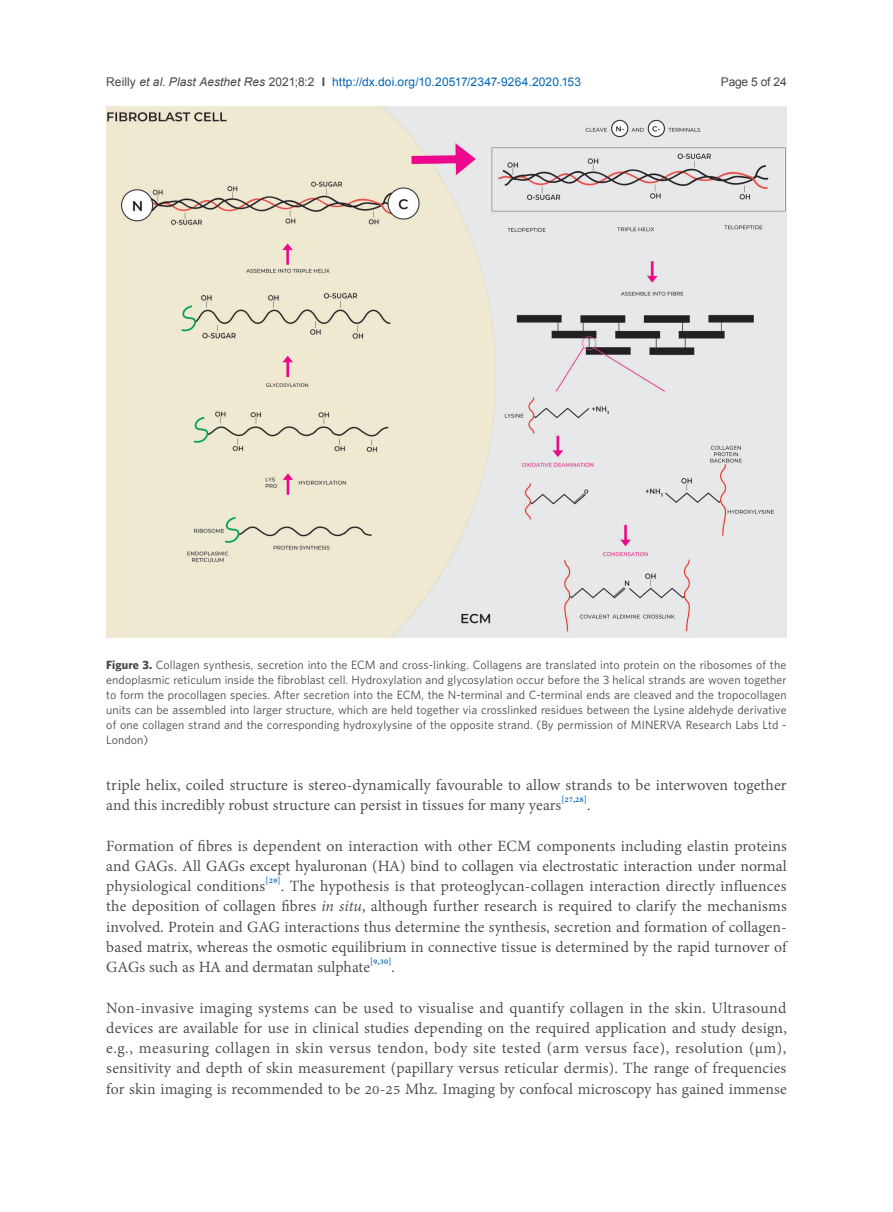
<style>
.page{position:relative;width:893px;height:1212px;background:#fff}
.page>*{position:absolute;margin:0;border:0;box-sizing:border-box;transform-origin:0 0}
.正文{font:19.2px/20.2px "Adobe Thai";letter-spacing:.005em;color:#484648;text-align:justify}
.正文-2{font:12px/15px "Whitney";letter-spacing:.01em;color:#484648;text-align:justify}
.t1{font:12px "Arial";letter-spacing:.01em;color:#0166b3}
.t2{font:12px "Arial";letter-spacing:-.025em;color:#484648}
.s1{color:#484648}
.s2{font-style:italic;color:#484648}
.s3{font-weight:700;color:#484648}
.s4{font-weight:700}
.s5{font-style:italic}
</style>
<div class="page">
<img style="left:106px;top:106px;width:681px;height:532px">
<p class="t1" style="left:106px;top:73px;width:476px"><span class="s1">Reilly</span> <span class="s2">et al</span><span class="s1">.</span> <span class="s2">Plast Aesthet Res</span> <span class="s1">2021;8:2</span> <span class="s3">I</span> http://dx.doi.org/10.20517/2347-9264.2020.153</p>
<p class="t2" style="left:721px;top:73px;width:67px">Page 5 of 24</p>
<p class="正文-2" style="left:106px;top:657px;width:682px"><span class="s4">Figure 3.</span> Collagen synthesis, secretion into the ECM and cross-linking. Collagens are translated into protein on the ribosomes of the endoplasmic reticulum inside the fibroblast cell. Hydroxylation and glycosylation occur before the 3 helical strands are woven together to form the procollagen species. After secretion into the ECM, the N-terminal and C-terminal ends are cleaved and the tropocollagen units can be assembled into larger structure, which are held together via crosslinked residues between the Lysine aldehyde derivative of one collagen strand and the corresponding hydroxylysine of the opposite strand. (By permission of MINERVA Research Labs Ltd - London)</p>
<p class="正文" style="left:106px;top:773px;width:682px">triple helix, coiled structure is stereo-dynamically favourable to allow strands to be interwoven together and this incredibly robust structure can persist in tissues for many years<sup>[27,28]</sup>.</p>
<p class="正文" style="left:106px;top:834px;width:682px">Formation of fibres is dependent on interaction with other ECM components including elastin proteins and GAGs. All GAGs except hyaluronan (HA) bind to collagen via electrostatic interaction under normal physiological conditions<sup>[29]</sup>. The hypothesis is that proteoglycan-collagen interaction directly influences the deposition of collagen fibres <span class="s5">in situ</span>, although further research is required to clarify the mechanisms involved. Protein and GAG interactions thus determine the synthesis, secretion and formation of collagen&shy;based matrix, whereas the osmotic equilibrium in connective tissue is determined by the rapid turnover of GAGs such as HA and dermatan sulphate<sup>[9,30]</sup>.</p>
<p class="正文" style="left:106px;top:996px;width:682px">Non-invasive imaging systems can be used to visualise and quantify collagen in the skin. Ultrasound devices are available for use in clinical studies depending on the required application and study design, e.g., measuring collagen in skin versus tendon, body site tested (arm versus face), resolution (µm), sensitivity and depth of skin measurement (papillary versus reticular dermis). The range of frequencies for skin imaging is recommended to be 20-25 Mhz. Imaging by confocal microscopy has gained immense</p>
</div>
